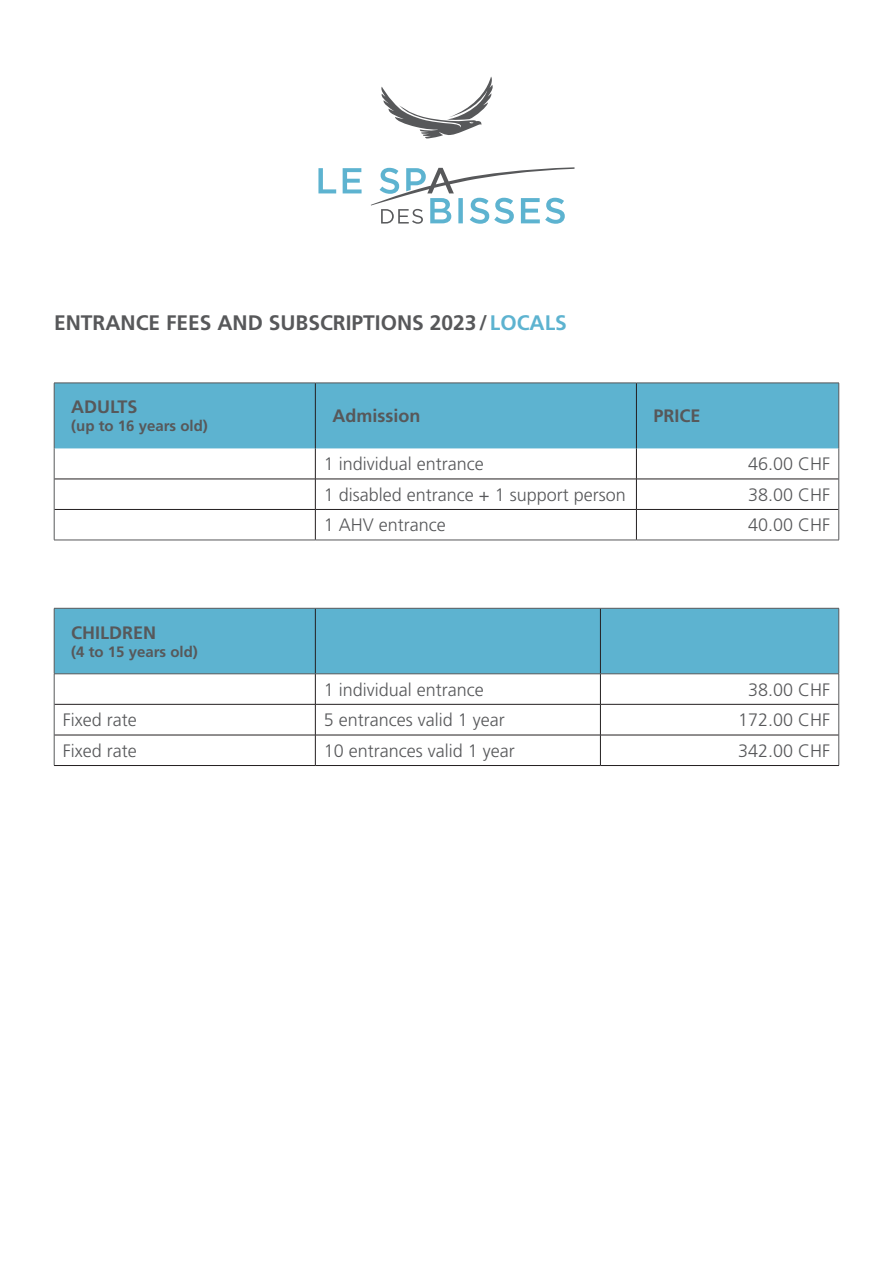
<style>
.page{position:relative;width:893px;height:1263px;background:#fff}
.page>*{position:absolute;margin:0;border:0;box-sizing:border-box;transform-origin:0 0}
.t1{font:700 21px "Frutiger LT Std";color:#57585a}
.t2{font:300 18px "Frutiger LT Std";color:#57585a}
.t3{font:700 18px "Frutiger LT Std";color:#57585a}
.t4{font:700 15px "Frutiger LT Std";color:#57585a}
.s1{color:#5db3d0}
</style>
<div class="page">
<svg style="left:318px;top:77px;width:256px;height:147px"></svg>
<div style="left:55px;top:384px;width:783px;height:64px;background:#5db3d0"></div>
<hr style="left:315px;top:383px;width:1px;height:65px;background:#231f20">
<hr style="left:636px;top:383px;width:1px;height:65px;background:#231f20">
<hr style="left:315px;top:448px;width:1px;height:31px;background:#231f20">
<hr style="left:636px;top:448px;width:1px;height:31px;background:#231f20">
<hr style="left:54px;top:479px;width:261px;height:1px;background:#231f20">
<hr style="left:315px;top:479px;width:321px;height:1px;background:#231f20">
<hr style="left:315px;top:479px;width:1px;height:30px;background:#231f20">
<hr style="left:636px;top:479px;width:203px;height:1px;background:#231f20">
<hr style="left:636px;top:479px;width:1px;height:30px;background:#231f20">
<hr style="left:54px;top:509px;width:261px;height:1px;background:#231f20">
<hr style="left:315px;top:509px;width:321px;height:1px;background:#231f20">
<hr style="left:315px;top:510px;width:1px;height:30px;background:#231f20">
<hr style="left:636px;top:509px;width:203px;height:1px;background:#231f20">
<hr style="left:636px;top:510px;width:1px;height:30px;background:#231f20">
<hr style="left:54px;top:540px;width:261px;height:1px;background:#57585a">
<hr style="left:315px;top:540px;width:321px;height:1px;background:#57585a">
<hr style="left:636px;top:540px;width:203px;height:1px;background:#57585a">
<hr style="left:54px;top:448px;width:1px;height:31px;background:#57585a">
<hr style="left:838px;top:448px;width:1px;height:31px;background:#57585a">
<hr style="left:54px;top:479px;width:1px;height:30px;background:#57585a">
<hr style="left:838px;top:479px;width:1px;height:30px;background:#57585a">
<hr style="left:54px;top:509px;width:1px;height:31px;background:#57585a">
<hr style="left:838px;top:509px;width:1px;height:31px;background:#57585a">
<hr style="left:54px;top:383px;width:261px;height:1px;background:#57585a">
<hr style="left:54px;top:383px;width:1px;height:65px;background:#57585a">
<hr style="left:315px;top:383px;width:321px;height:1px;background:#57585a">
<hr style="left:636px;top:383px;width:203px;height:1px;background:#57585a">
<hr style="left:838px;top:383px;width:1px;height:65px;background:#57585a">
<div style="left:55px;top:609px;width:783px;height:64px;background:#5db3d0"></div>
<hr style="left:315px;top:608px;width:1px;height:66px;background:#231f20">
<hr style="left:600px;top:608px;width:1px;height:66px;background:#231f20">
<hr style="left:315px;top:674px;width:1px;height:30px;background:#231f20">
<hr style="left:600px;top:674px;width:1px;height:30px;background:#231f20">
<hr style="left:54px;top:704px;width:261px;height:1px;background:#231f20">
<hr style="left:315px;top:704px;width:285px;height:1px;background:#231f20">
<hr style="left:315px;top:704px;width:1px;height:31px;background:#231f20">
<hr style="left:600px;top:704px;width:239px;height:1px;background:#231f20">
<hr style="left:600px;top:704px;width:1px;height:31px;background:#231f20">
<hr style="left:54px;top:735px;width:261px;height:1px;background:#231f20">
<hr style="left:315px;top:735px;width:285px;height:1px;background:#231f20">
<hr style="left:315px;top:735px;width:1px;height:30px;background:#231f20">
<hr style="left:600px;top:735px;width:239px;height:1px;background:#231f20">
<hr style="left:600px;top:735px;width:1px;height:30px;background:#231f20">
<hr style="left:54px;top:765px;width:261px;height:1px;background:#231f20">
<hr style="left:315px;top:765px;width:285px;height:1px;background:#231f20">
<hr style="left:600px;top:765px;width:239px;height:1px;background:#231f20">
<hr style="left:54px;top:608px;width:261px;height:1px;background:#57585a">
<hr style="left:54px;top:608px;width:1px;height:66px;background:#57585a">
<hr style="left:315px;top:608px;width:285px;height:1px;background:#57585a">
<hr style="left:600px;top:608px;width:239px;height:1px;background:#57585a">
<hr style="left:838px;top:608px;width:1px;height:66px;background:#57585a">
<hr style="left:54px;top:673px;width:261px;height:1px;background:#57585a">
<hr style="left:54px;top:674px;width:1px;height:30px;background:#57585a">
<hr style="left:315px;top:673px;width:285px;height:1px;background:#57585a">
<hr style="left:600px;top:673px;width:239px;height:1px;background:#57585a">
<hr style="left:838px;top:674px;width:1px;height:30px;background:#57585a">
<hr style="left:54px;top:704px;width:1px;height:31px;background:#57585a">
<hr style="left:838px;top:704px;width:1px;height:31px;background:#57585a">
<hr style="left:54px;top:735px;width:1px;height:30px;background:#57585a">
<hr style="left:838px;top:735px;width:1px;height:30px;background:#57585a">
<p class="t1" style="left:54px;top:311px;width:514px">ENTRANCE FEES AND SUBSCRIPTIONS 2023/ <span class="s1">LOCALS</span></p>
<p class="t3" style="left:71px;top:397px;width:68px">ADULTS</p>
<p class="t4" style="left:71px;top:417px;width:138px">(up to 16 years old)</p>
<p class="t3" style="left:71px;top:622px;width:86px">CHILDREN</p>
<p class="t4" style="left:71px;top:643px;width:128px">(4 to 15 years old)</p>
<p class="t3" style="left:332px;top:406px;width:89px">Admission</p>
<p class="t3" style="left:653px;top:406px;width:49px">PRICE</p>
<p class="t2" style="left:324px;top:454px;width:162px">1 individual entrance</p>
<p class="t2" style="left:748px;top:454px;width:84px">46.00 CHF</p>
<p class="t2" style="left:324px;top:484px;width:303px">1 disabled entrance + 1 support person</p>
<p class="t2" style="left:748px;top:484px;width:84px">38.00 CHF</p>
<p class="t2" style="left:324px;top:515px;width:124px">1 AHV entrance</p>
<p class="t2" style="left:748px;top:515px;width:84px">40.00 CHF</p>
<p class="t2" style="left:324px;top:679px;width:162px">1 individual entrance</p>
<p class="t2" style="left:748px;top:679px;width:84px">38.00 CHF</p>
<p class="t2" style="left:63px;top:710px;width:75px">Fixed rate</p>
<p class="t2" style="left:324px;top:710px;width:183px">5 entrances valid 1 year</p>
<p class="t2" style="left:738px;top:710px;width:94px">172.00 CHF</p>
<p class="t2" style="left:63px;top:741px;width:75px">Fixed rate</p>
<p class="t2" style="left:324px;top:741px;width:193px">10 entrances valid 1 year</p>
<p class="t2" style="left:738px;top:741px;width:94px">342.00 CHF</p>
</div>
